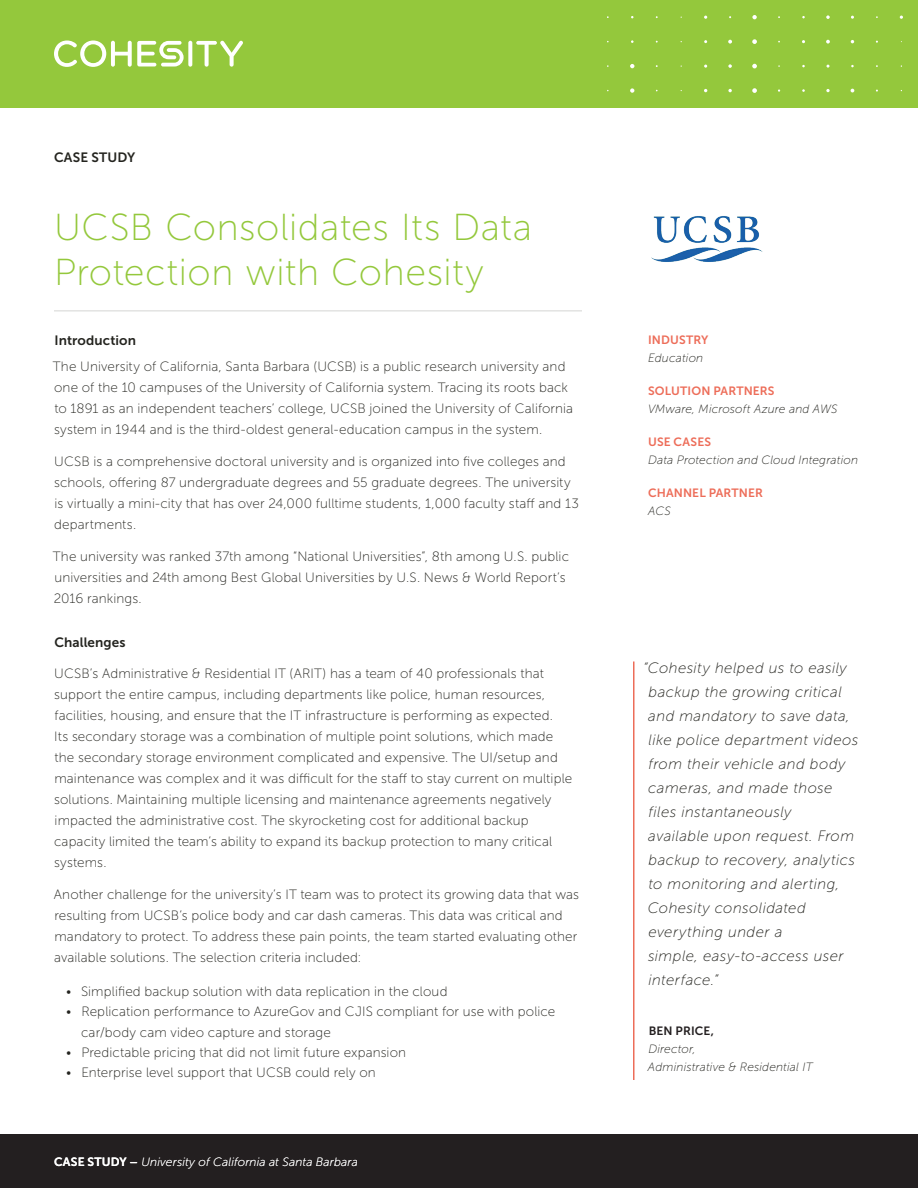
<style>
.page{position:relative;width:918px;height:1188px;background:#fff}
.page>*{position:absolute;margin:0;border:0;box-sizing:border-box;transform-origin:0 0}
.t1{font:37.5px/45px "Museo Sans 100";letter-spacing:.015em;color:#94c83c}
.t2{font:italic 15px/24px "Museo Sans 100";letter-spacing:.03em;color:#24241f}
.t3{font:13.5px/21px "Museo Sans 100";letter-spacing:.01em;color:#24241f}
.t4{font:13.5px "Museo Sans 700";letter-spacing:.01em;color:#24241f}
.t5{font:italic 12px/18px "Museo Sans 100";letter-spacing:.01em;color:#24241f}
.t6{font:italic 12px "Museo Sans 100";letter-spacing:.01em;color:#fff}
.t7{font:12px "Museo Sans 700";letter-spacing:.01em;color:#ed6d59}
.t8{font:12px "Museo Sans 700";letter-spacing:.01em;color:#231f20}
.s1{font-family:"Museo Sans 700";font-style:normal}
</style>
<div class="page">
<div style="left:0;top:0;width:918px;height:108px;background:#94c83c"></div>
<svg style="left:188px;top:41px;width:4px;height:26px"></svg>
<svg style="left:196px;top:41px;width:47px;height:26px"></svg>
<svg style="left:54px;top:41px;width:130px;height:26px"></svg>
<div style="left:0;top:1134px;width:918px;height:54px;background:#231f20"></div>
<hr style="left:633px;top:662px;width:1px;height:418px;background:#ed6d59">
<svg style="left:752px;top:15px;width:5px;height:4px"></svg>
<svg style="left:826px;top:15px;width:4px;height:4px"></svg>
<svg style="left:752px;top:39px;width:5px;height:5px"></svg>
<svg style="left:826px;top:40px;width:4px;height:4px"></svg>
<svg style="left:728px;top:40px;width:4px;height:4px"></svg>
<svg style="left:752px;top:64px;width:5px;height:4px"></svg>
<svg style="left:630px;top:64px;width:4px;height:4px"></svg>
<svg style="left:728px;top:64px;width:4px;height:4px"></svg>
<svg style="left:752px;top:88px;width:5px;height:5px"></svg>
<svg style="left:826px;top:89px;width:4px;height:3px"></svg>
<svg style="left:630px;top:88px;width:4px;height:5px"></svg>
<svg style="left:728px;top:89px;width:4px;height:3px"></svg>
<hr style="left:54px;top:310px;width:528px;height:1px;background:#d4d5d3">
<img style="left:651px;top:216px;width:112px;height:46px">
<p class="t4" style="left:54px;top:150px;width:83px">CASE STUDY</p>
<h1 class="t1" style="left:54px;top:205px;width:480px">UCSB Consolidates Its Data<br>Protection with Cohesity</h1>
<p class="t4" style="left:55px;top:333px;width:83px">Introduction</p>
<p class="t3" style="left:53px;top:356px;width:522px">The University of California, Santa Barbara (UCSB) is a public research university and one of the 10 campuses of the University of California system. Tracing its roots back to 1891 as an independent teachers’ college, UCSB joined the University of California system in 1944 and is the third-oldest general-education campus in the system.</p>
<p class="t3" style="left:54px;top:451px;width:526px">UCSB is a comprehensive doctoral university and is organized into five colleges and schools, offering 87 undergraduate degrees and 55 graduate degrees. The university is virtually a mini-city that has over 24,000 fulltime students, 1,000 faculty staff and 13 departments.</p>
<p class="t3" style="left:53px;top:546px;width:518px">The university was ranked 37th among “National Universities”, 8th among U.S. public universities and 24th among Best Global Universities by U.S. News &amp; World Report’s<br>2016 rankings.</p>
<p class="t4" style="left:54px;top:634px;width:73px">Challenges</p>
<p class="t3" style="left:54px;top:663px;width:520px">UCSB’s Administrative &amp; Residential IT (ARIT) has a team of 40 professionals that support the entire campus, including departments like police, human resources, facilities, housing, and ensure that the IT infrastructure is performing as expected.<br>Its secondary storage was a combination of multiple point solutions, which made the secondary storage environment complicated and expensive. The UI/setup and maintenance was complex and it was difficult for the staff to stay current on multiple solutions. Maintaining multiple licensing and maintenance agreements negatively impacted the administrative cost. The skyrocketing cost for additional backup capacity limited the team’s ability to expand its backup protection to many critical systems.</p>
<p class="t3" style="left:54px;top:884px;width:527px">Another challenge for the university’s IT team was to protect its growing data that was resulting from UCSB’s police body and car dash cameras. This data was critical and mandatory to protect. To address these pain points, the team started evaluating other available solutions. The selection criteria included:</p>
<p class="t3" style="left:66px;top:981px;width:383px">• Simplified backup solution with data replication in the cloud</p>
<p class="t3" style="left:81px;top:1002px;width:476px;line-height:20.2px;text-indent:-15px">• Replication performance to AzureGov and CJIS compliant for use with police car/body cam video capture and storage</p>
<p class="t3" style="left:66px;top:1042px;width:341px">• Predictable pricing that did not limit future expansion</p>
<p class="t3" style="left:66px;top:1062px;width:311px">• Enterprise level support that UCSB could rely on</p>
<p class="t6" style="left:54px;top:1155px;width:306px"><span class="s1">CASE STUDY –</span> University of California at Santa Barbara</p>
<p class="t7" style="left:648px;top:333px;width:62px">INDUSTRY</p>
<p class="t5" style="left:648px;top:349px;width:57px">Education</p>
<p class="t7" style="left:648px;top:384px;width:128px">SOLUTION PARTNERS</p>
<p class="t5" style="left:648px;top:400px;width:191px">VMware, Microsoft Azure and AWS</p>
<p class="t7" style="left:648px;top:435px;width:64px">USE CASES</p>
<p class="t5" style="left:648px;top:451px;width:212px">Data Protection and Cloud Integration</p>
<p class="t7" style="left:648px;top:486px;width:117px">CHANNEL PARTNER</p>
<p class="t5" style="left:648px;top:502px;width:24px">ACS</p>
<p class="t2" style="left:648px;top:656px;width:212px;text-indent:-5px">“Cohesity helped us to easily backup the growing critical and mandatory to save data, like police department videos from their vehicle and body cameras, and made those files instantaneously<br>available upon request. From backup to recovery, analytics to monitoring and alerting,<br>Cohesity consolidated everything under a<br>simple, easy-to-access user interface.”</p>
<p class="t8" style="left:649px;top:1024px;width:67px">BEN PRICE,</p>
<p class="t5" style="left:648px;top:1040px;width:166px">Director,<br>Administrative &amp; Residential IT</p>
</div>
